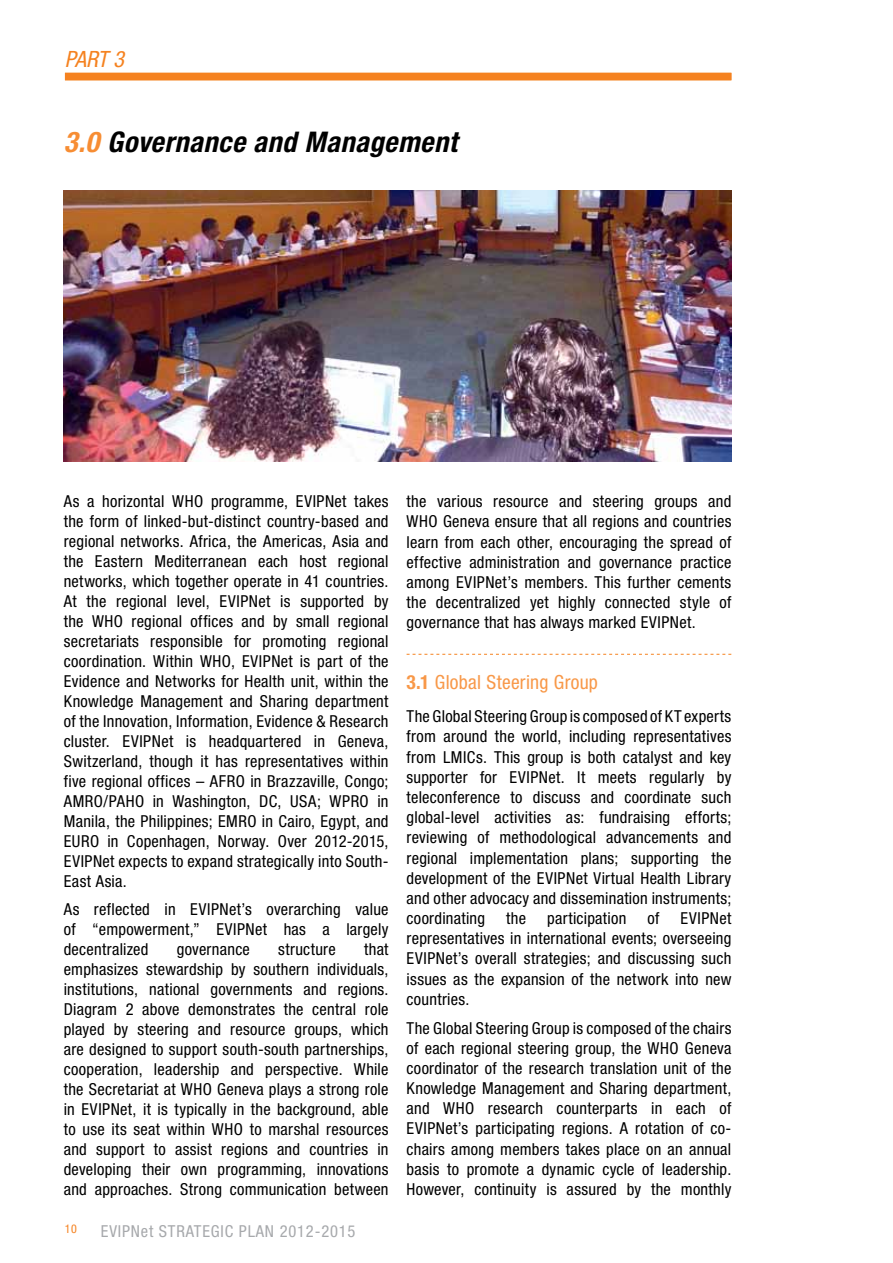
<style>
.page{position:relative;width:893px;height:1263px;background:#fff}
.page>*{position:absolute;margin:0;border:0;box-sizing:border-box;transform-origin:0 0}
.t1{font:italic 700 condensed 28.5px "Helvetica Neue LT Std";letter-spacing:.02em;color:#000}
.t2{font:italic condensed 22.5px "Helvetica Neue LT Std";color:#f58220}
.t3{font:condensed 19.5px "Helvetica Neue LT Std";letter-spacing:.015em;color:#f89848}
.t4{font:condensed 16.5px/20px "Helvetica Neue LT Std";letter-spacing:.015em;color:#000;text-align:justify}
.t5{font:condensed 16.5px "Helvetica Neue LT Std";letter-spacing:.05em;color:#a7a9ac}
.t6{font:condensed 12px "Helvetica Neue LT Std";color:#f58220}
.s1{color:#f78d33}
.s2{font-weight:700}
</style>
<div class="page">
<div style="left:65px;top:73px;width:666px;height:7px;background:#f58220"></div>
<svg style="left:407px;top:654px;width:324px;height:1px"></svg>
<img style="left:64px;top:190px;width:667px;height:271px">
<h2 class="t2" style="left:65px;top:46px;width:61px">Part 3</h2>
<h1 class="t1" style="left:64px;top:125px;width:395px"><span class="s1">3.0</span> Governance and Management</h1>
<p class="t4" style="left:64px;top:491px;width:326px">As a horizontal WHO programme, EVIPNet takes the form of linked-but-distinct country-based and regional networks. Africa, the Americas, Asia and the Eastern Mediterranean each host regional networks, which together operate in 41 countries.<br>At the regional level, EVIPNet is supported by the WHO regional offices and by small regional secretariats responsible for promoting regional coordination. Within WHO, EVIPNet is part of the Evidence and Networks for Health unit, within the Knowledge Management and Sharing department of the Innovation, Information, Evidence &amp; Research cluster. EVIPNet is headquartered in Geneva, Switzerland, though it has representatives within five regional offices – AFRO in Brazzaville, Congo; AMRO/PAHO in Washington, DC, USA; WPRO in Manila, the Philippines; EMRO in Cairo, Egypt, and EURO in Copenhagen, Norway. Over 2012-2015, EVIPNet expects to expand strategically into South-East Asia.</p>
<p class="t4" style="left:64px;top:899px;width:326px">As reflected in EVIPNet’s overarching value of “empowerment,” EVIPNet has a largely decentralized</p>
<p class="t4" style="left:64px;top:939px;width:326px;text-indent:300px">that emphasizes stewardship by southern individuals, institutions, national governments and regions.<br>Diagram 2 above demonstrates the central role played by steering and resource groups, which are designed to support south-south partnerships, cooperation, leadership and perspective. While the Secretariat at WHO Geneva plays a strong role in EVIPNet, it is typically in the background, able to use its seat within WHO to marshal resources and support to assist regions and countries in developing their own programming, innovations and approaches. Strong communication between</p>
<p class="t4" style="left:177px;top:939px;width:75px">governance</p>
<p class="t4" style="left:278px;top:939px;width:59px">structure</p>
<p class="t6" style="left:65px;top:1222px;width:14px">10</p>
<p class="t5" style="left:101px;top:1221px;width:256px">EVIPNet STRATEGIC PLAN 2012-2015</p>
<p class="t4" style="left:407px;top:491px;width:326px">the various resource and steering groups and WHO Geneva ensure that all regions and countries learn from each other, encouraging the spread of effective administration and governance practice among EVIPNet’s members. This further cements the decentralized yet highly connected style of governance that has always marked EVIPNet.</p>
<p class="t3" style="left:407px;top:671px;width:193px"><span class="s2">3.1</span> Global Steering Group</p>
<p class="t4" style="left:407px;top:706px;width:326px">The Global Steering Group is composed of KT experts from around the world, including representatives from LMICs. This group is both catalyst and key supporter for EVIPNet. It meets regularly by teleconference to discuss and coordinate such global-level activities as: fundraising efforts; reviewing of methodological advancements and regional implementation plans; supporting the development of the EVIPNet Virtual Health Library and other advocacy and dissemination instruments; coordinating</p>
<p class="t4" style="left:506px;top:908px;width:21px">the</p>
<p class="t4" style="left:547px;top:908px;width:81px">participation</p>
<p class="t4" style="left:647px;top:908px;width:13px">of</p>
<p class="t4" style="left:407px;top:908px;width:326px;text-indent:274px">EVIPNet representatives in international events; overseeing EVIPNet’s overall strategies; and discussing such issues as the expansion of the network into new countries.</p>
<p class="t4" style="left:407px;top:1017px;width:326px">The Global Steering Group is composed of the chairs of each regional steering group, the WHO Geneva coordinator of the research translation unit of the Knowledge Management and Sharing department, and WHO research counterparts in each of EVIPNet’s participating regions. A rotation of co&shy;chairs among members takes place on an annual basis to promote a dynamic cycle of leadership.<br>However, continuity is assured by the monthly</p>
</div>
